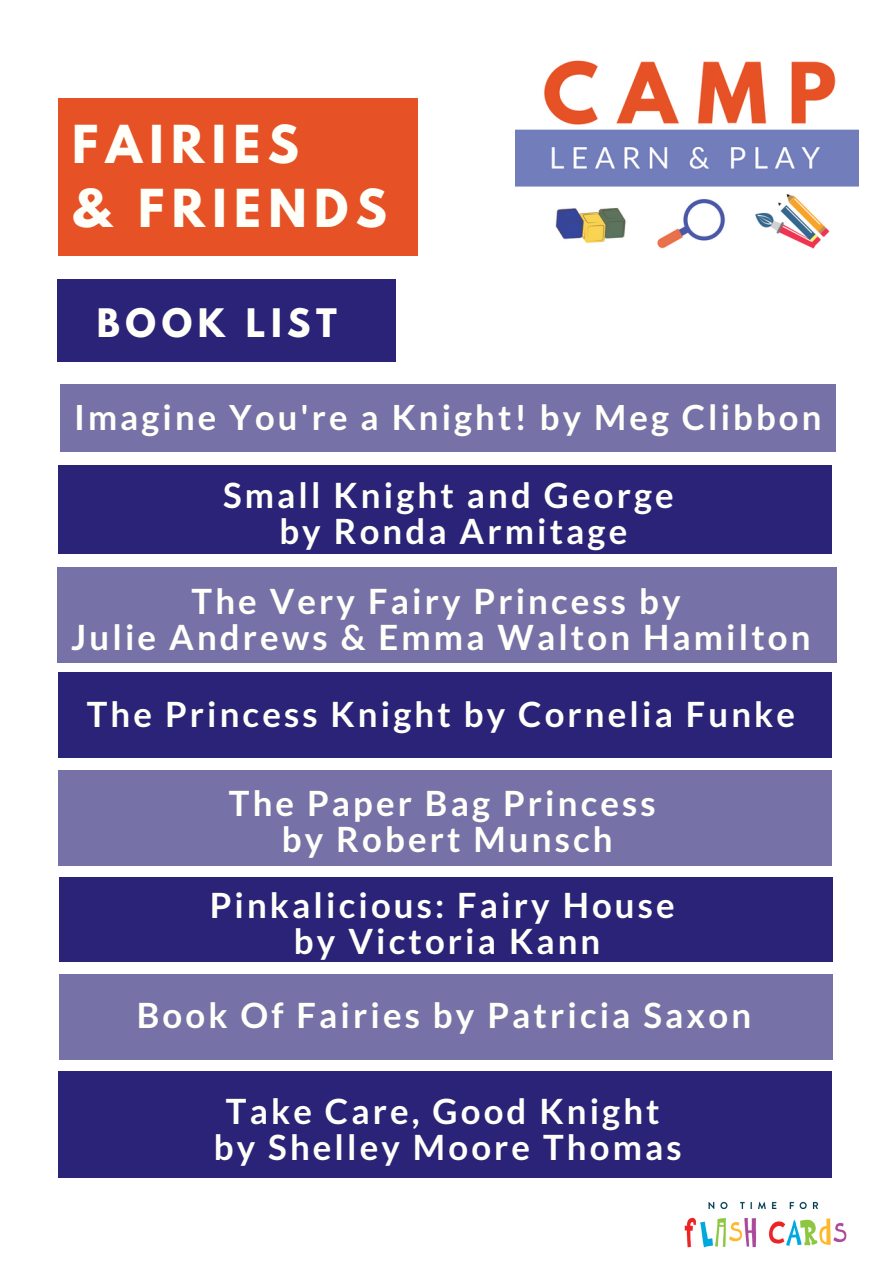
<style>
.page{position:relative;width:893px;height:1263px;background:#fff}
.page>*{position:absolute;margin:0;border:0;box-sizing:border-box;transform-origin:0 0}
.t1{font:700 46.35px/64.2px "League Spartan";letter-spacing:.16em;color:#fffff9}
.t2{font:700 34.8px/36px "Lato";letter-spacing:.09em;color:#fffff9;text-align:center}
.t3{font:700 34.8px "League Spartan";letter-spacing:.16em;color:#fffff9}
.t4{font:700 34.65px "Lato";letter-spacing:.09em;color:#fffff9}
</style>
<div class="page">
<div style="left:59px;top:98px;width:359px;height:158px;background:#e65226"></div>
<div style="left:57px;top:279px;width:339px;height:82px;background:#2a2378"></div>
<div style="left:60px;top:384px;width:775px;height:68px;background:#7672a8"></div>
<div style="left:59px;top:465px;width:773px;height:89px;background:#2a2378"></div>
<img style="left:684px;top:1201px;width:163px;height:47px">
<img style="left:516px;top:60px;width:342px;height:189px">
<div style="left:57px;top:567px;width:780px;height:96px;background:#7672a8"></div>
<div style="left:59px;top:672px;width:773px;height:86px;background:#2a2378"></div>
<div style="left:59px;top:770px;width:773px;height:96px;background:#7672a8"></div>
<div style="left:60px;top:974px;width:773px;height:86px;background:#7672a8"></div>
<div style="left:60px;top:877px;width:773px;height:85px;background:#2a2378"></div>
<div style="left:59px;top:1071px;width:773px;height:107px;background:#2a2378"></div>
<h1 class="t1" style="left:72px;top:118px;width:316px">FAIRIES<br>&amp; FRIENDS</h1>
<p class="t3" style="left:97px;top:305px;width:242px">BOOK LIST</p>
<p class="t4" style="left:74px;top:396px;width:749px">Imagine You're a Knight! by Meg Clibbon</p>
<p class="t2" style="left:223px;top:477px;width:452px">Small Knight and George by Ronda Armitage</p>
<p class="t2" style="left:71px;top:582px;width:741px">The Very Fairy Princess by<br>Julie Andrews &amp; Emma Walton Hamilton</p>
<p class="t2" style="left:87px;top:695px;width:710px">The Princess Knight by Cornelia Funke</p>
<p class="t2" style="left:229px;top:784px;width:428px">The Paper Bag Princess by Robert Munsch</p>
<p class="t2" style="left:210px;top:886px;width:467px">Pinkalicious: Fairy House by Victoria Kann</p>
<p class="t2" style="left:137px;top:997px;width:616px">Book Of Fairies by Patricia Saxon</p>
<p class="t2" style="left:214px;top:1093px;width:469px">Take Care, Good Knight by Shelley Moore Thomas</p>
</div>
